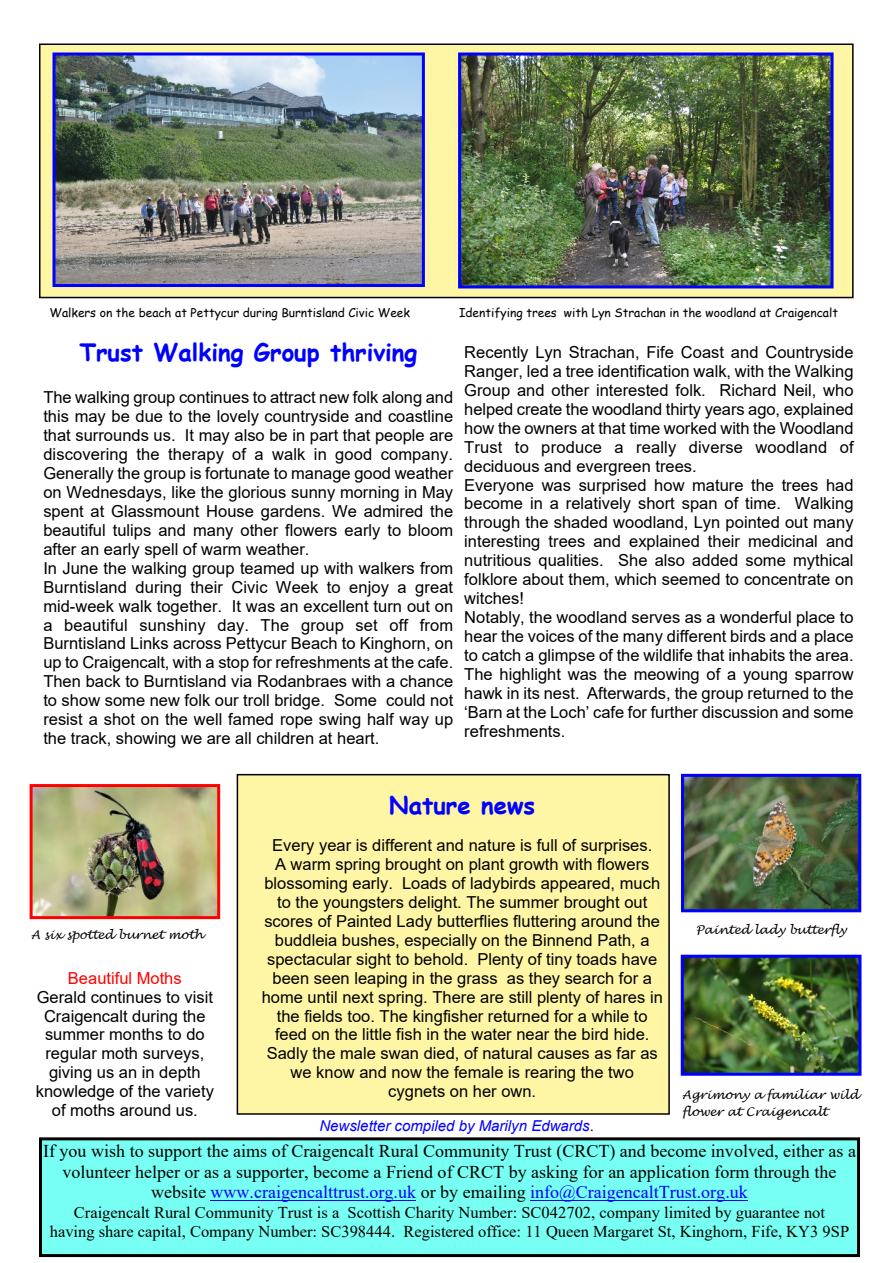
<style>
.page{position:relative;width:893px;height:1263px;background:#fff}
.page>*{position:absolute;margin:0;border:0;box-sizing:border-box;transform-origin:0 0}
.t1{font:700 24px "Comic Sans MS";color:#00f}
.t2{font:18px/20.7px "Times New Roman";color:#000;text-align:center}
.t3{font:16.5px/18.9px "Arial";color:#000}
.t4{font:16.5px/18.9px "Times New Roman";color:#000;text-align:center}
.t5{font:16.5px "Arial";color:#f00}
.t6{font:italic 15px "Arial";color:#00f}
.t7{font:12px "Comic Sans MS";color:#000}
.t8{font:italic 12px/16.6px "Lucida Handwriting";color:#000}
.s1{font-style:normal;color:#000}
.s2{color:#00f}
</style>
<div class="page">
<div style="left:39px;top:44px;width:815px;height:254px;background:#fff6a5;border:2px solid #000"></div>
<div style="left:41px;top:1139px;width:817px;height:116px;background:#78fff4"></div>
<div style="left:39px;top:1137px;width:821px;height:120px;border:3px solid #000"></div>
<hr style="left:211px;top:1200px;width:205px;height:1px;background:#00f">
<hr style="left:530px;top:1200px;width:218px;height:1px;background:#00f">
<div style="left:237px;top:774px;width:433px;height:341px;background:#fff6a5;border:2px solid #000"></div>
<img style="left:685px;top:778px;width:172px;height:130px">
<div style="left:681px;top:774px;width:180px;height:138px;border:3px solid #00f"></div>
<img style="left:56px;top:56px;width:365px;height:227px">
<div style="left:52px;top:52px;width:373px;height:235px;border:3px solid #00f"></div>
<img style="left:462px;top:56px;width:367px;height:228px">
<div style="left:458px;top:52px;width:375px;height:236px;border:3px solid #00f"></div>
<img style="left:34px;top:788px;width:182px;height:127px">
<div style="left:30px;top:784px;width:190px;height:135px;border:3px solid #f00"></div>
<img style="left:685px;top:959px;width:172px;height:113px">
<div style="left:681px;top:955px;width:180px;height:121px;border:3px solid #00f"></div>
<p class="t7" style="left:50px;top:307px;width:362px">Walkers on the beach at Pettycur during Burntisland Civic Week</p>
<p class="t7" style="left:459px;top:307px;width:380px">Identifying trees with Lyn Strachan in the woodland at Craigencalt</p>
<h1 class="t1" style="left:79px;top:342px;width:339px">Trust Walking Group thriving</h1>
<p class="t3" style="left:43px;top:390px;width:411px">The walking group continues to attract new folk along and this may be due to the lovely countryside and coastline that surrounds us. It may also be in part that people are discovering the therapy of a walk in good company.<br>Generally the group is fortunate to manage good weather on Wednesdays, like the glorious sunny morning in May spent at Glassmount House gardens. We admired the beautiful tulips and many other flowers early to bloom after an early spell of warm weather.<br>In June the walking group teamed up with walkers from Burntisland during their Civic Week to enjoy a great mid-week walk together. It was an excellent turn out on a beautiful sunshiny day. The group set off from Burntisland Links across Pettycur Beach to Kinghorn, on up to Craigencalt, with a stop for refreshments at the cafe.<br>Then back to Burntisland via Rodanbraes with a chance to show some new folk our troll bridge. Some could not resist a shot on the well famed rope swing half way up the track, showing we are all children at heart.</p>
<p class="t3" style="left:464px;top:344px;width:391px">Recently Lyn Strachan, Fife Coast and Countryside Ranger, led a tree identification walk, with the Walking Group and other interested folk. Richard Neil, who helped create the woodland thirty years ago, explained how the owners at that time worked with the Woodland Trust to produce a really diverse woodland of deciduous and evergreen trees.<br>Everyone was surprised how mature the trees had become in a relatively short span of time. Walking through the shaded woodland, Lyn pointed out many interesting trees and explained their medicinal and nutritious qualities. She also added some mythical folklore about them, which seemed to concentrate on witches!<br>Notably, the woodland serves as a wonderful place to hear the voices of the many different birds and a place to catch a glimpse of the wildlife that inhabits the area.<br>The highlight was the meowing of a young sparrow hawk in its nest. Afterwards, the group returned to the ‘Barn at the Loch’ cafe for further discussion and some refreshments.</p>
<p class="t8" style="left:31px;top:927px;width:174px">A six spotted burnet moth</p>
<p class="t5" style="left:68px;top:972px;width:115px">Beautiful Moths</p>
<p class="t3" style="left:36px;top:989px;width:180px;text-align:center">Gerald continues to visit<br>Craigencalt during the summer months to do regular moth surveys, giving us an in depth knowledge of the variety of moths around us.</p>
<h1 class="t1" style="left:389px;top:795px;width:148px">Nature news</h1>
<p class="t3" style="left:262px;top:837px;width:403px;text-align:center">Every year is different and nature is full of surprises.<br>A warm spring brought on plant growth with flowers blossoming early. Loads of ladybirds appeared, much to the youngsters delight. The summer brought out scores of Painted Lady butterflies fluttering around the buddleia bushes, especially on the Binnend Path, a spectacular sight to behold. Plenty of tiny toads have been seen leaping in the grass as they search for a home until next spring. There are still plenty of hares in the fields too. The kingfisher returned for a while to feed on the little fish in the water near the bird hide.<br>Sadly the male swan died, of natural causes as far as we know and now the female is rearing the two cygnets on her own.</p>
<p class="t6" style="left:319px;top:1119px;width:276px">Newsletter compiled by Marilyn Edwards<span class="s1">.</span></p>
<p class="t8" style="left:696px;top:922px;width:152px">Painted lady butterfly</p>
<p class="t8" style="left:682px;top:1088px;width:178px">Agrimony a familiar wild flower at Craigencalt</p>
<p class="t2" style="left:43px;top:1142px;width:814px">If you wish to support the aims of Craigencalt Rural Community Trust (CRCT) and become involved, either as a volunteer helper or as a supporter, become a Friend of CRCT by asking for an application form through the website <span class="s2">www.craigencalttrust.org.uk</span> or by emailing <span class="s2">info@CraigencaltTrust.org.uk</span></p>
<p class="t4" style="left:50px;top:1204px;width:801px">Craigencalt Rural Community Trust is a Scottish Charity Number: SC042702, company limited by guarantee not having share capital, Company Number: SC398444. Registered office: 11 Queen Margaret St, Kinghorn, Fife, KY3 9SP</p>
</div>
